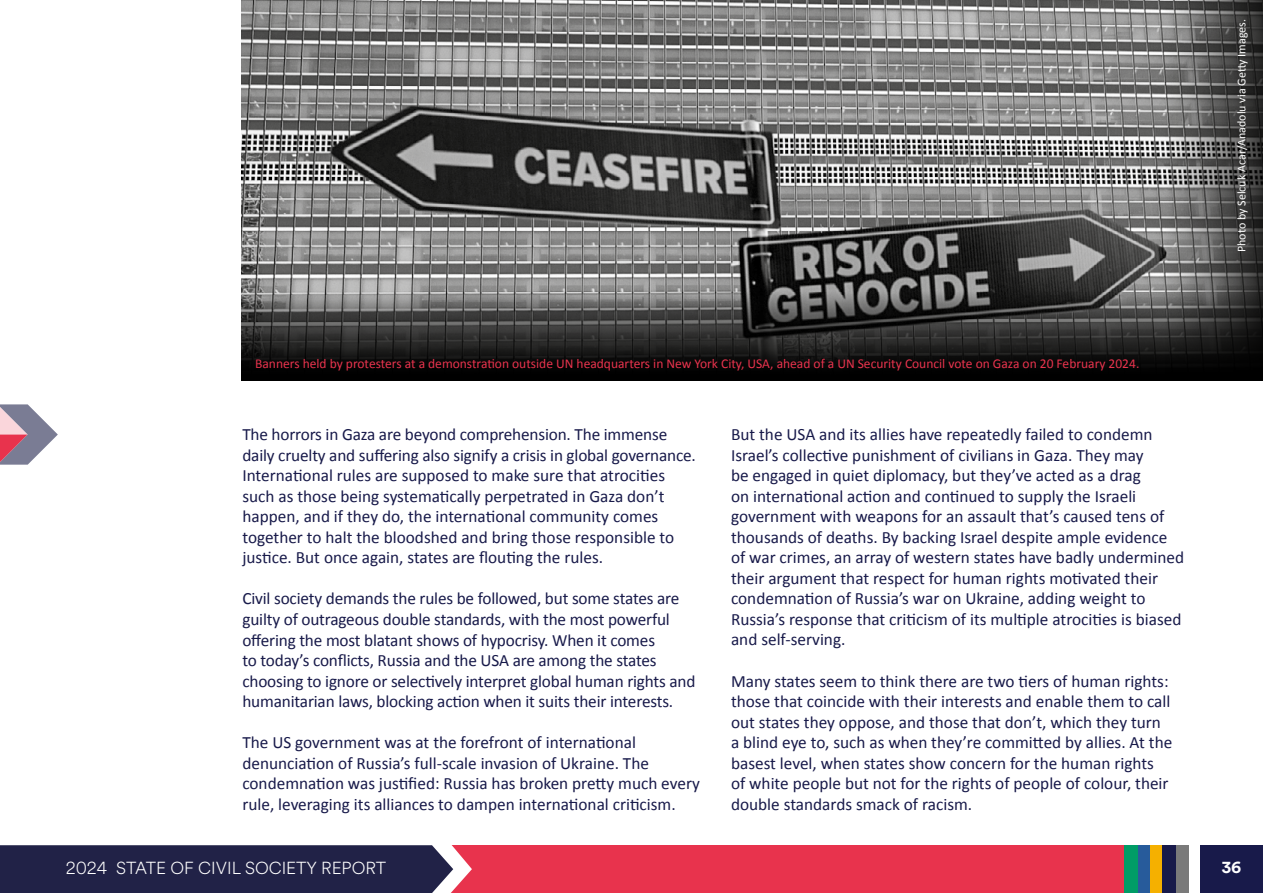
<style>
.page{position:relative;width:1263px;height:893px;background:#fff}
.page>*{position:absolute;margin:0;border:0;box-sizing:border-box;transform-origin:0 0}
.t1{font:17.25px/20.5px "Calibri";color:#181a4a}
.t2{font:300 17.25px "Circular Spotify Text";color:#fff}
.t3{font:700 17.25px "Circular Std";color:#fff}
.t4{font:13.5px "Calibri";color:#e8334d}
.t5{font:12px "Calibri";color:#fff}
</style>
<div class="page">
<div style="left:1168px;top:845px;width:95px;height:48px;background:#181a4a"></div>
<img style="left:241px;top:0;width:922px;height:291px">
<svg style="left:241px;top:291px;width:922px;height:90px;background:#302f2f"></svg>
<svg style="left:1163px;top:0;width:100px;height:381px;background:#4f4e4e"></svg>
<svg style="left:0;top:404px;width:58px;height:61px"></svg>
<div style="left:430px;top:845px;width:695px;height:48px;background:#e8334d"></div>
<div style="left:1125px;top:845px;width:75px;height:48px;background:#fff"></div>
<div style="left:1125px;top:845px;width:64px;height:48px;background:#7a7a7a"></div>
<div style="left:1125px;top:845px;width:50px;height:48px;background:#181a4a"></div>
<div style="left:1125px;top:845px;width:37px;height:48px;background:#f5b000"></div>
<div style="left:1125px;top:845px;width:24px;height:48px;background:#275b9b"></div>
<div style="left:1125px;top:845px;width:13px;height:48px;background:#009c66"></div>
<svg style="left:0;top:845px;width:472px;height:48px;background:#2f2c4f"></svg>
<p class="t5" style="left:1234px;top:252px;width:234px;rotate:-90deg">Photo by Selcuk Acar/Anadolu via Getty Images.</p>
<p class="t4" style="left:255px;top:355px;width:886px">Banners held by protesters at a demonstration outside UN headquarters in New York City, USA, ahead of a UN Security Council vote on Gaza on 20 February 2024.</p>
<p class="t1" style="left:242px;top:424px;width:455px">The horrors in Gaza are beyond comprehension. The immense daily cruelty and suffering also signify a crisis in global governance.<br>International rules are supposed to make sure that atrocities such as those being systematically perpetrated in Gaza don’t happen, and if they do, the international community comes together to halt the bloodshed and bring those responsible to justice. But once again, states are flouting the rules.</p>
<p class="t1" style="left:242px;top:588px;width:455px">Civil society demands the rules be followed, but some states are guilty of outrageous double standards, with the most powerful offering the most blatant shows of hypocrisy. When it comes<br>to today’s conflicts, Russia and the USA are among the states choosing to ignore or selectively interpret global human rights and humanitarian laws, blocking action when it suits their interests.</p>
<p class="t1" style="left:242px;top:732px;width:459px">The US government was at the forefront of international denunciation of Russia’s full-scale invasion of Ukraine. The condemnation was justified: Russia has broken pretty much every rule, leveraging its alliances to dampen international criticism.</p>
<p class="t2" style="left:66px;top:856px;width:322px">2024 STATE OF CIVIL SOCIETY REPORT</p>
<p class="t1" style="left:731px;top:424px;width:455px">But the USA and its allies have repeatedly failed to condemn Israel’s collective punishment of civilians in Gaza. They may<br>be engaged in quiet diplomacy, but they’ve acted as a drag<br>on international action and continued to supply the Israeli government with weapons for an assault that’s caused tens of thousands of deaths. By backing Israel despite ample evidence of war crimes, an array of western states have badly undermined their argument that respect for human rights motivated their condemnation of Russia’s war on Ukraine, adding weight to Russia’s response that criticism of its multiple atrocities is biased and self-serving.</p>
<p class="t1" style="left:731px;top:671px;width:443px">Many states seem to think there are two tiers of human rights: those that coincide with their interests and enable them to call out states they oppose, and those that don’t, which they turn a blind eye to, such as when they’re committed by allies. At the basest level, when states show concern for the human rights of white people but not for the rights of people of colour, their double standards smack of racism.</p>
<p class="t3" style="left:1222px;top:856px;width:21px">36</p>
</div>
